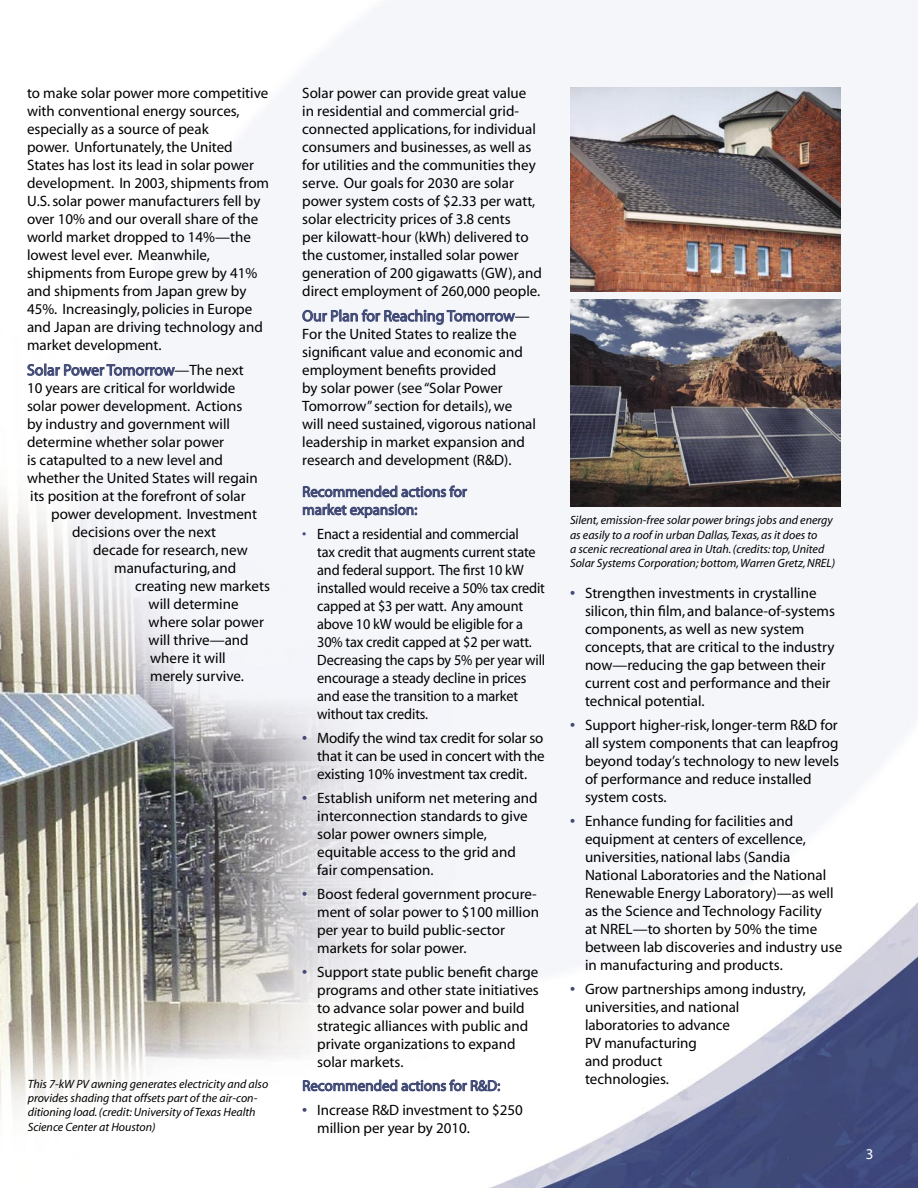
<style>
.page{position:relative;width:918px;height:1188px;background:#fff}
.page>*{position:absolute;margin:0;border:0;box-sizing:border-box;transform-origin:0 0}
.bodycopy{font:15.75px "Myriad";color:#404975}
.bodycopy-2{font:15px/18px "Myriad";color:#000}
.body_w_bullets{font:15px/18px "Myriad";color:#000}
.body_w_bullets-2{font:15px/18px "Myriad";color:#000;scale:.95 1}
.bodycopy-3{font:15px/18px "Myriad";color:#404975}
.subheads{font:15px "Myriad";color:#fff}
.captions{font:italic 12px/14.4px "Myriad";color:#000}
.s1{font-size:15px;color:#000}
.s2{color:#404975}
.s3{font-weight:700;color:#404975}
</style>
<div class="page">
<img style="left:0;top:0;width:918px;height:1188px">
<img style="left:570px;top:299px;width:270px;height:208px">
<img style="left:570px;top:87px;width:271px;height:205px">
<svg style="left:27px;top:362px;width:148px;height:21px"></svg>
<svg style="left:302px;top:296px;width:214px;height:43px"></svg>
<svg style="left:303px;top:484px;width:164px;height:49px"></svg>
<svg style="left:303px;top:1078px;width:197px;height:31px"></svg>
<p class="bodycopy-2" style="left:27px;top:85px;width:244px">to make solar power more competitive with conventional energy sources, especially as a source of peak<br>power. Unfortunately, the United States has lost its lead in solar power development. In 2003, shipments from U.S. solar power manufacturers fell by over 10% and our overall share of the world market dropped to 14%—the lowest level ever. Meanwhile, shipments from Europe grew by 41% and shipments from Japan grew by 45%. Increasingly, policies in Europe and Japan are driving technology and market development.</p>
<p class="bodycopy" style="left:27px;top:362px;width:218px">Solar Power Tomorrow<span class="s1">—The next</span></p>
<p class="bodycopy-2" style="left:27px;top:380px;width:210px">10 years are critical for worldwide</p>
<p class="bodycopy-2" style="left:27px;top:398px;width:217px">solar power development. Actions</p>
<p class="bodycopy-2" style="left:27px;top:416px;width:205px">by industry and government will</p>
<p class="bodycopy-2" style="left:27px;top:434px;width:199px">determine whether solar power</p>
<p class="bodycopy-2" style="left:27px;top:452px;width:198px">is catapulted to a new level and</p>
<p class="bodycopy-2" style="left:27px;top:470px;width:232px">whether the United States will regain</p>
<p class="bodycopy-2" style="left:30px;top:488px;width:217px">its position at the forefront of solar</p>
<p class="bodycopy-2" style="left:51px;top:506px;width:207px">power development. Investment</p>
<p class="bodycopy-2" style="left:72px;top:524px;width:145px">decisions over the next</p>
<p class="bodycopy-2" style="left:93px;top:542px;width:156px">decade for research, new</p>
<p class="bodycopy-2" style="left:114px;top:560px;width:124px">manufacturing, and</p>
<p class="bodycopy-2" style="left:135px;top:578px;width:136px">creating new markets</p>
<p class="bodycopy-2" style="left:149px;top:596px;width:91px">will determine</p>
<p class="bodycopy-2" style="left:149px;top:614px;width:117px">where solar power</p>
<p class="bodycopy-2" style="left:149px;top:632px;width:102px">will thrive—and</p>
<p class="bodycopy-2" style="left:150px;top:650px;width:77px">where it will</p>
<p class="bodycopy-2" style="left:150px;top:668px;width:95px">merely survive.</p>
<p class="captions" style="left:28px;top:1077px;width:242px">This 7-kW PV awning generates electricity and also provides shading that offsets part of the air-con&shy;ditioning load. (credit: University of Texas Health Science Center at Houston)</p>
<p class="bodycopy-2" style="left:302px;top:85px;width:241px">Solar power can provide great value<br>in residential and commercial grid&shy;connected applications, for individual consumers and businesses, as well as for utilities and the communities they serve. Our goals for 2030 are solar power system costs of $2.33 per watt, solar electricity prices of 3.8 cents<br>per kilowatt-hour (kWh) delivered to the customer, installed solar power generation of 200 gigawatts (GW), and direct employment of 260,000 people.</p>
<p class="bodycopy" style="left:302px;top:308px;width:229px">Our Plan for Reaching Tomorrow<span class="s1">—</span></p>
<p class="bodycopy-2" style="left:302px;top:326px;width:235px">For the United States to realize the significant value and economic and employment benefits provided<br>by solar power (see “Solar Power Tomorrow” section for details), we will need sustained, vigorous national leadership in market expansion and research and development (R&amp;D).</p>
<p class="bodycopy-3" style="left:302px;top:483px;width:166px">Recommended actions for market expansion:</p>
<p class="body_w_bullets-2" style="left:317px;top:525px;width:241px;text-indent:-15px"><span class="s2">•</span> Enact a residential and commercial<br>tax credit that augments current state and federal support. The first 10 kW installed would receive a 50% tax credit capped at $3 per watt. Any amount above 10 kW would be eligible for a 30% tax credit capped at $2 per watt.<br>Decreasing the caps by 5% per year will encourage a steady decline in prices and ease the transition to a market without tax credits.</p>
<p class="bodycopy-2" style="left:317px;top:729px;width:229px;text-align:justify;text-indent:-15px"><span class="s3">•</span> Modify the wind tax credit for solar so that it can be used in concert with the existing 10% investment tax credit.</p>
<p class="body_w_bullets" style="left:317px;top:789px;width:222px;text-indent:-15px"><span class="s3">•</span> Establish uniform net metering and interconnection standards to give solar power owners simple, equitable access to the grid and fair compensation.</p>
<p class="body_w_bullets" style="left:317px;top:885px;width:223px;text-indent:-15px"><span class="s3">•</span> Boost federal government procure&shy;ment of solar power to $100 million per year to build public-sector markets for solar power.</p>
<p class="body_w_bullets" style="left:317px;top:963px;width:223px;text-indent:-15px"><span class="s3">•</span> Support state public benefit charge programs and other state initiatives to advance solar power and build strategic alliances with public and private organizations to expand solar markets.</p>
<p class="bodycopy-3" style="left:302px;top:1077px;width:200px">Recommended actions for R&amp;D:</p>
<p class="body_w_bullets" style="left:317px;top:1101px;width:207px;text-indent:-15px"><span class="s3">•</span> Increase R&amp;D investment to $250 million per year by 2010.</p>
<p class="captions" style="left:570px;top:514px;width:267px">Silent, emission-free solar power brings jobs and energy as easily to a roof in urban Dallas, Texas, as it does to<br>a scenic recreational area in Utah. (credits: top, United Solar Systems Corporation; bottom, Warren Gretz, NREL)</p>
<p class="body_w_bullets" style="left:585px;top:584px;width:252px;text-indent:-15px"><span class="s3">•</span> Strengthen investments in crystalline silicon, thin film, and balance-of-systems components, as well as new system concepts, that are critical to the industry now—reducing the gap between their current cost and performance and their technical potential.</p>
<p class="body_w_bullets" style="left:585px;top:716px;width:256px;text-indent:-15px"><span class="s3">•</span> Support higher-risk, longer-term R&amp;D for all system components that can leapfrog beyond today’s technology to new levels of performance and reduce installed system costs.</p>
<p class="body_w_bullets" style="left:585px;top:812px;width:259px;text-indent:-15px"><span class="s3">•</span> Enhance funding for facilities and equipment at centers of excellence, universities, national labs (Sandia National Laboratories and the National Renewable Energy Laboratory)—as well as the Science and Technology Facility<br>at NREL—to shorten by 50% the time between lab discoveries and industry use in manufacturing and products.</p>
<p class="body_w_bullets" style="left:585px;top:980px;width:222px;text-indent:-15px"><span class="s3">•</span> Grow partnerships among industry, universities, and national laboratories to advance<br>PV manufacturing<br>and product<br>technologies.</p>
<p class="subheads" style="left:866px;top:1146px;width:9px">3</p>
</div>
